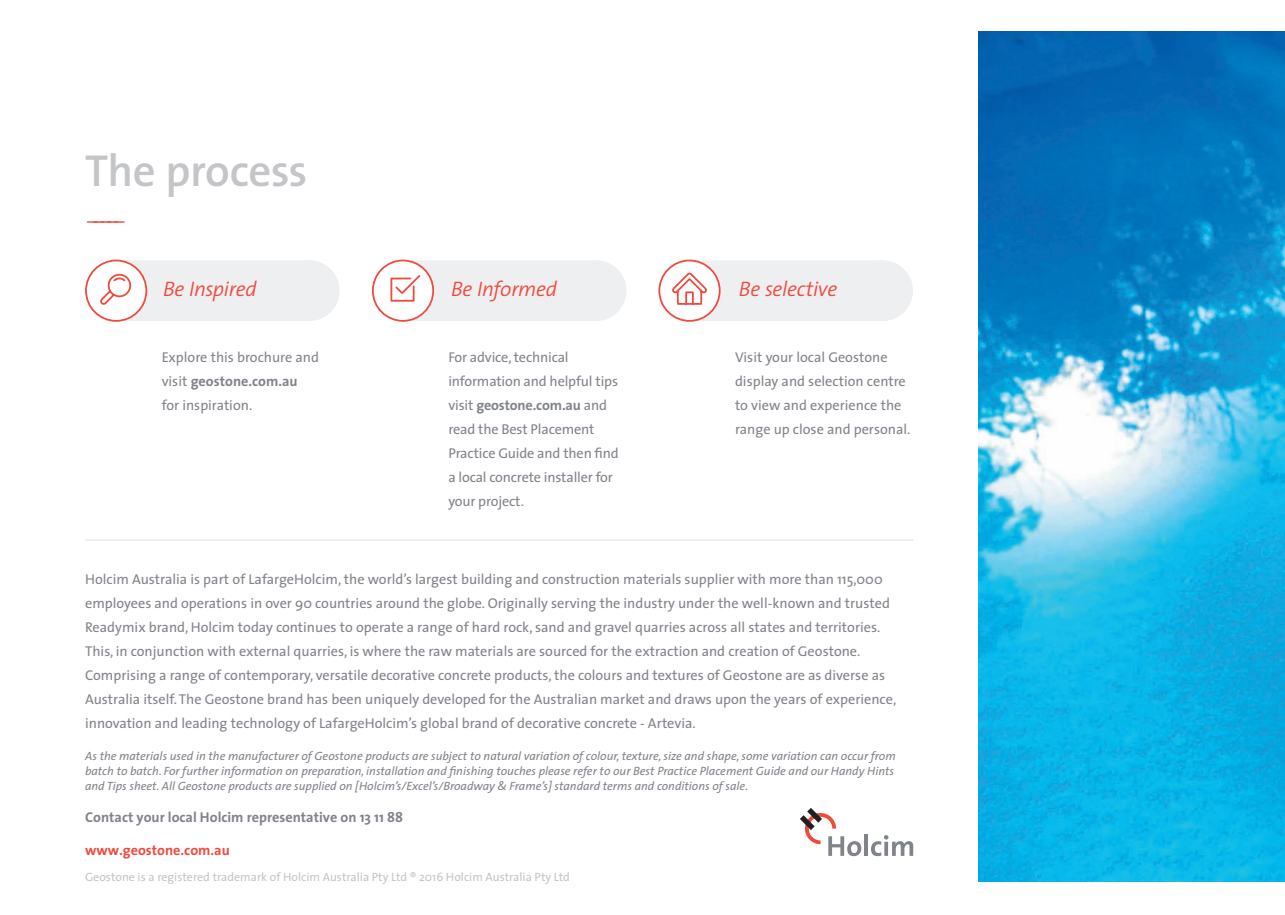
<style>
.page{position:relative;width:1285px;height:915px;background:#fff}
.page>*{position:absolute;margin:0;border:0;box-sizing:border-box;transform-origin:0 0}
.t1{font:600 45px "The Sans";letter-spacing:-.015em;color:#c4c5c9}
.t2{font:italic 300 21px "The Sans";letter-spacing:-.015em;color:#ef4b3d}
.t3{font:600 15.75px "The Sans";color:#ef4b3d;scale:2.86 1}
.t4{font:14.25px/24px "The Sans";color:#80838a}
.t5{font:700 14.25px "The Sans";color:#80838a}
.t6{font:700 14.25px "The Sans";color:#ef4b3d}
.t7{font:italic 12px/15px "The Sans";color:#80838a}
.t8{font:12px "The Sans";color:#c4c5c9}
.s1{font-weight:700}
</style>
<div class="page">
<img style="left:978px;top:32px;width:306px;height:849px">
<div style="left:279px;top:260px;width:60px;height:61px;background:#eeeff1;border-radius:50%"></div>
<svg style="left:85px;top:259px;width:249px;height:63px"></svg>
<div style="left:565px;top:260px;width:61px;height:61px;background:#eeeff1;border-radius:50%"></div>
<svg style="left:371px;top:259px;width:251px;height:63px"></svg>
<div style="left:852px;top:260px;width:60px;height:61px;background:#eeeff1;border-radius:50%"></div>
<svg style="left:658px;top:259px;width:250px;height:63px"></svg>
<hr style="left:864px;top:834px;width:3px;height:21px;background:#80838a">
<svg style="left:871px;top:835px;width:42px;height:20px"></svg>
<svg style="left:800px;top:808px;width:61px;height:47px"></svg>
<hr style="left:85px;top:539px;width:828px;height:1px;background:#dfe0e1">
<h1 class="t1" style="left:85px;top:133px;width:224px">The process</h1>
<p class="t3" style="left:85px;top:208px;width:16px">-----</p>
<h2 class="t2" style="left:163px;top:271px;width:95px">Be Inspired</h2>
<h2 class="t2" style="left:451px;top:271px;width:108px">Be Informed</h2>
<h2 class="t2" style="left:738px;top:271px;width:100px">Be selective</h2>
<p class="t4" style="left:162px;top:344px;width:159px">Explore this brochure and visit <span class="s1">geostone.com.au<br></span>for inspiration.</p>
<p class="t4" style="left:448px;top:344px;width:172px">For advice, technical information and helpful tips visit <span class="s1">geostone.com.au</span> and read the Best Placement<br>Practice Guide and then find a local concrete installer for your project.</p>
<p class="t4" style="left:735px;top:344px;width:177px">Visit your local Geostone display and selection centre to view and experience the range up close and personal.</p>
<p class="t4" style="left:85px;top:566px;width:812px">Holcim Australia is part of LafargeHolcim, the world’s largest building and construction materials supplier with more than 115,000 employees and operations in over 90 countries around the globe. Originally serving the industry under the well-known and trusted Readymix brand, Holcim today continues to operate a range of hard rock, sand and gravel quarries across all states and territories.<br>This, in conjunction with external quarries, is where the raw materials are sourced for the extraction and creation of Geostone.<br>Comprising a range of contemporary, versatile decorative concrete products, the colours and textures of Geostone are as diverse as Australia itself. The Geostone brand has been uniquely developed for the Australian market and draws upon the years of experience, innovation and leading technology of LafargeHolcim’s global brand of decorative concrete - Artevia.</p>
<p class="t7" style="left:85px;top:747px;width:812px">As the materials used in the manufacturer of Geostone products are subject to natural variation of colour, texture, size and shape, some variation can occur from batch to batch. For further information on preparation, installation and finishing touches please refer to our Best Practice Placement Guide and our Handy Hints and Tips sheet. All Geostone products are supplied on [Holcim’s/Excel’s/Broadway &amp; Frame’s] standard terms and conditions of sale.</p>
<p class="t5" style="left:85px;top:805px;width:319px">Contact your local Holcim representative on 13 11 88</p>
<p class="t6" style="left:85px;top:837px;width:146px">www.geostone.com.au</p>
<p class="t8" style="left:85px;top:866px;width:486px">Geostone is a registered trademark of Holcim Australia Pty Ltd ® 2016 Holcim Australia Pty Ltd</p>
</div>
